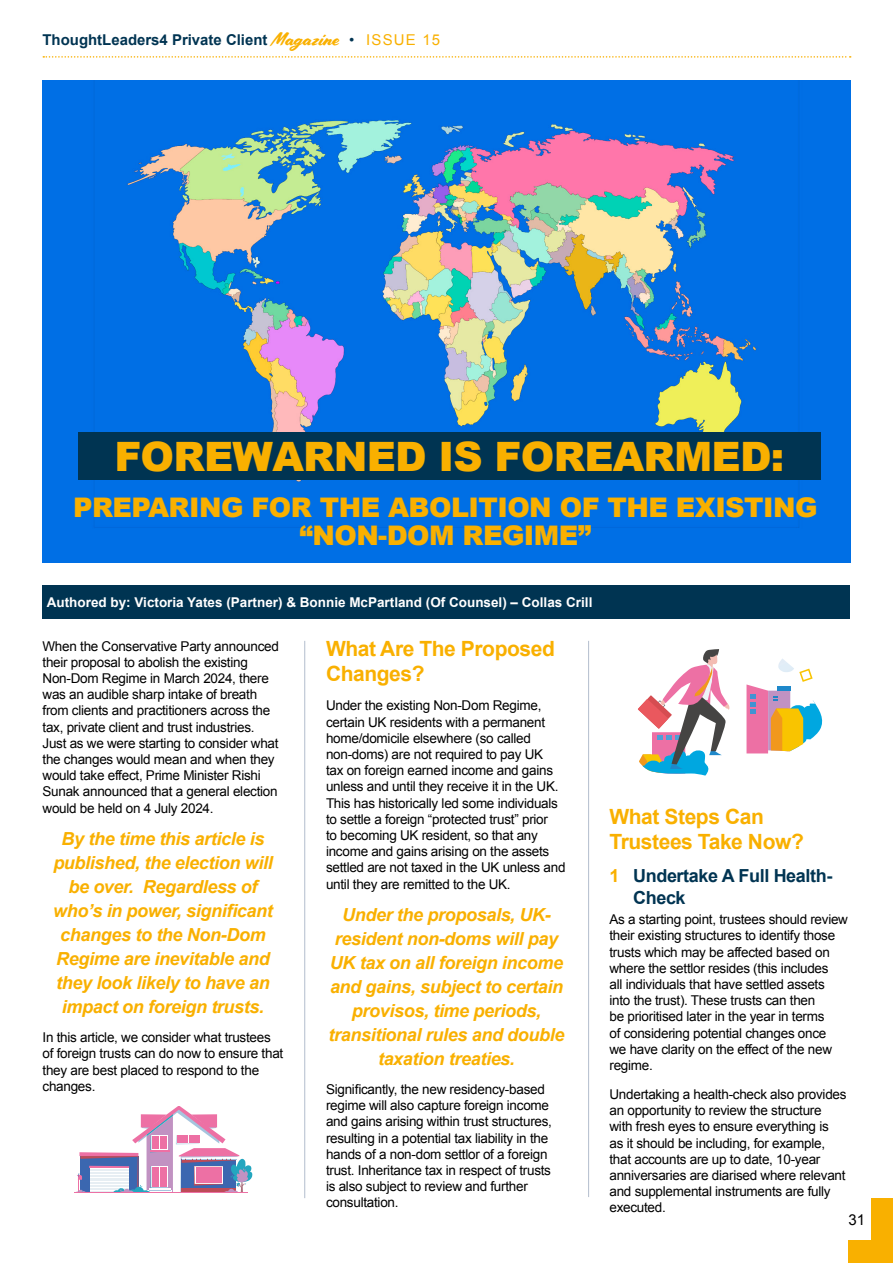
<style>
.page{position:relative;width:893px;height:1263px;background:#fff}
.page>*{position:absolute;margin:0;border:0;box-sizing:border-box;transform-origin:0 0}
.t1{font:900 40.5px "Arial";letter-spacing:-.02em;color:#f9b000}
.t2{font:900 27px/28.5px "Arial";letter-spacing:-.02em;color:#f9b000;text-align:center}
.t3{font:700 21px/25.2px "Arial";letter-spacing:-.02em;color:#f9b000}
.t4{font:italic 700 18px/24px "Arial";letter-spacing:-.02em;color:#f9b000;text-align:center}
.t5{font:700 18px/21.6px "Arial";letter-spacing:-.02em;color:#003452}
.t6{font:700 15px "Arial";color:#003452}
.t7{font:15px "Arial";color:#000}
.t8{font:13.5px/16.2px "Arial";letter-spacing:-.02em;color:#000}
.t9{font:700 13.5px "Arial";color:#fff}
.s1{font-family:"Cortado";font-weight:400;font-size:18.6px;color:#f9b000}
.s2{font-weight:400}
.s3{font-weight:400;color:#f9b000}
.s4{color:#f9b000}
</style>
<div class="page">
<svg style="left:43px;top:56px;width:808px;height:2px"></svg>
<div style="left:872px;top:1198px;width:21px;height:65px;background:#f9b000"></div>
<div style="left:848px;top:1241px;width:45px;height:22px;background:#f9b000"></div>
<img style="left:43px;top:81px;width:807px;height:481px">
<div style="left:43px;top:585px;width:807px;height:34px;background:#003452"></div>
<svg style="left:76px;top:1106px;width:176px;height:87px"></svg>
<hr style="left:74px;top:1192px;width:173px;height:1px;background:#ed70a4">
<svg style="left:638px;top:649px;width:184px;height:127px"></svg>
<hr style="left:304px;top:641px;width:1px;height:557px;background:#b3bdcd">
<hr style="left:588px;top:641px;width:1px;height:556px;background:#b3bdcd">
<div style="left:78px;top:433px;width:743px;height:47px;background:#003452"></div>
<p class="t6" style="left:43px;top:29px;width:399px">ThoughtLeaders4 Private Client <span class="s1">Magazine</span> <span class="s2">•</span> <span class="s3">ISSUE 15</span></p>
<h1 class="t1" style="left:114px;top:427px;width:671px">FOREWARNED IS FOREARMED:</h1>
<h2 class="t2" style="left:73px;top:492px;width:746px">PREPARING FOR THE ABOLITION OF THE EXISTING “NON-DOM REGIME”</h2>
<p class="t9" style="left:47px;top:593px;width:547px">Authored by: Victoria Yates (Partner) &amp; Bonnie McPartland (Of Counsel) – Collas Crill</p>
<p class="t8" style="left:43px;top:638px;width:238px">When the Conservative Party announced their proposal to abolish the existing Non-Dom Regime in March 2024, there was an audible sharp intake of breath from clients and practitioners across the tax, private client and trust industries.<br>Just as we were starting to consider what the changes would mean and when they would take effect, Prime Minister Rishi Sunak announced that a general election would be held on 4 July 2024.</p>
<h3 class="t4" style="left:53px;top:827px;width:221px">By the time this article is published, the election will be over. Regardless of who’s in power, significant changes to the Non-Dom<br>Regime are inevitable and they look likely to have an impact on foreign trusts.</h3>
<p class="t8" style="left:43px;top:1029px;width:242px">In this article, we consider what trustees of foreign trusts can do now to ensure that they are best placed to respond to the changes.</p>
<h3 class="t3" style="left:326px;top:637px;width:230px">What Are The Proposed<br>Changes?</h3>
<p class="t8" style="left:326px;top:698px;width:241px">Under the existing Non-Dom Regime, certain UK residents with a permanent home/domicile elsewhere (so called non-doms) are not required to pay UK<br>tax on foreign earned income and gains unless and until they receive it in the UK.<br>This has historically led some individuals to settle a foreign “protected trust” prior<br>to becoming UK resident, so that any income and gains arising on the assets settled are not taxed in the UK unless and until they are remitted to the UK.</p>
<h3 class="t4" style="left:328px;top:903px;width:237px">Under the proposals, UK&shy;resident non-doms will pay<br>UK tax on all foreign income and gains, subject to certain provisos, time periods, transitional rules and double taxation treaties.</h3>
<p class="t8" style="left:326px;top:1081px;width:228px">Significantly, the new residency-based regime will also capture foreign income and gains arising within trust structures, resulting in a potential tax liability in the hands of a non-dom settlor of a foreign trust. Inheritance tax in respect of trusts is also subject to review and further consultation.</p>
<h3 class="t3" style="left:609px;top:804px;width:196px">What Steps Can<br>Trustees Take Now?</h3>
<h3 class="t5" style="left:633px;top:866px;width:201px;text-indent:-24px"><span class="s4">1</span> Undertake A Full Health-<br>Check</h3>
<p class="t8" style="left:609px;top:911px;width:240px">As a starting point, trustees should review their existing structures to identify those trusts which may be affected based on where the settlor resides (this includes<br>all individuals that have settled assets into the trust). These trusts can then<br>be prioritised later in the year in terms<br>of considering potential changes once<br>we have clarity on the effect of the new regime.</p>
<p class="t8" style="left:609px;top:1086px;width:239px">Undertaking a health-check also provides an opportunity to review the structure with fresh eyes to ensure everything is<br>as it should be including, for example, that accounts are up to date, 10-year anniversaries are diarised where relevant and supplemental instruments are fully executed.</p>
<p class="t7" style="left:848px;top:1210px;width:18px">31</p>
</div>
